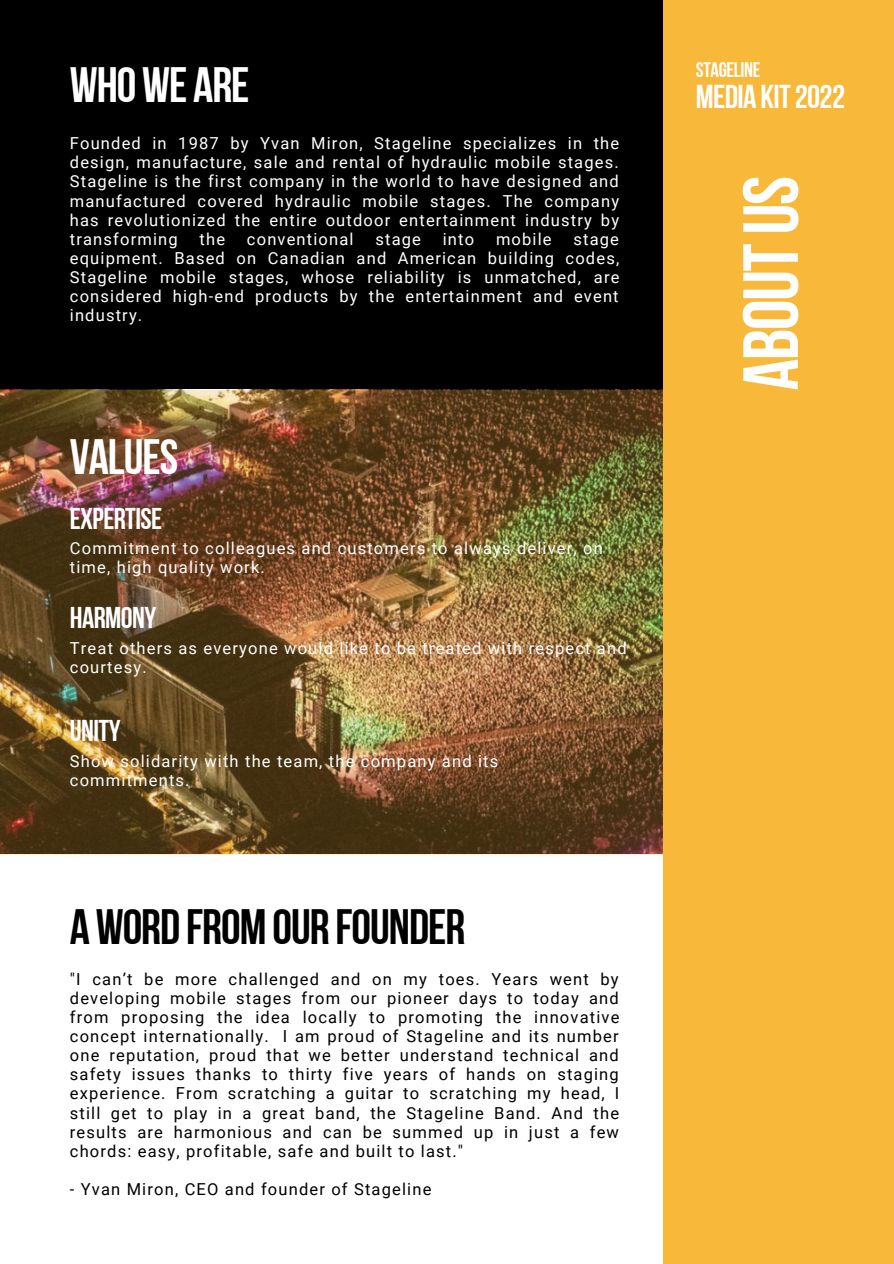
<style>
.page{position:relative;width:894px;height:1264px;background:#fff}
.page>*{position:absolute;margin:0;border:0;box-sizing:border-box;transform-origin:0 0}
.t1{font:77.85px "Bebas Neue Cyrillic";letter-spacing:-.02em;color:#fff}
.t2{font:49.5px "Bebas Neue Cyrillic";letter-spacing:-.02em;color:#000}
.t3{font:49.5px "Bebas Neue Cyrillic";letter-spacing:-.02em;color:#fff}
.t4{font:33px "Bebas Neue Cyrillic";letter-spacing:-.02em;color:#fff}
.t5{font:30px "Bebas Neue Cyrillic";letter-spacing:-.02em;color:#fff}
.t6{font:21px "Bebas Neue Cyrillic";letter-spacing:-.02em;color:#fff}
.t7{font:16.5px/19.2px "Roboto";letter-spacing:.07em;color:#fff}
.t8{font:16.5px/19.2px "Roboto";letter-spacing:.07em;color:#000;text-align:justify}
</style>
<div class="page">
<div style="left:0;top:0;width:893px;height:1263px;background:#000"></div>
<div style="left:0;top:854px;width:662px;height:409px;background:#fff"></div>
<div style="left:662px;top:0;width:231px;height:1263px;background:#f8b83a"></div>
<img style="left:0;top:390px;width:662px;height:464px">
<h2 class="t3" style="left:70px;top:57px;width:181px">WHO WE ARE</h2>
<p class="t6" style="left:695px;top:58px;width:66px">STAGELINE</p>
<h3 class="t4" style="left:695px;top:78px;width:150px">MEDIA KIT 2022</h3>
<p class="t7" style="left:70px;top:133px;width:550px;text-align:justify">Founded in 1987 by Yvan Miron, Stageline specializes in the design, manufacture, sale and rental of hydraulic mobile stages.<br>Stageline is the first company in the world to have designed and manufactured covered hydraulic mobile stages. The company has revolutionized the entire outdoor entertainment industry by transforming</p>
<p class="t7" style="left:199px;top:229px;width:27px">the</p>
<p class="t7" style="left:247px;top:229px;width:108px">conventional</p>
<p class="t7" style="left:375px;top:229px;width:47px">stage</p>
<p class="t7" style="left:442px;top:229px;width:33px">into</p>
<p class="t7" style="left:496px;top:229px;width:57px">mobile</p>
<p class="t7" style="left:70px;top:229px;width:551px;text-align:justify;text-indent:503px">stage equipment. Based on Canadian and American building codes, Stageline mobile stages, whose reliability is unmatched, are considered high-end products by the entertainment and event industry.</p>
<h2 class="t3" style="left:70px;top:429px;width:110px">VALUES</h2>
<h3 class="t5" style="left:70px;top:501px;width:94px">EXPERTISE</h3>
<p class="t7" style="left:70px;top:538px;width:534px">Commitment to colleagues and customers to always deliver, on time, high quality work.</p>
<h3 class="t5" style="left:70px;top:601px;width:88px">HARMONY</h3>
<p class="t7" style="left:70px;top:638px;width:558px">Treat others as everyone would like to be treated with respect and courtesy.</p>
<h3 class="t5" style="left:70px;top:714px;width:52px">UNITY</h3>
<p class="t7" style="left:70px;top:751px;width:430px">Show solidarity with the team, the company and its commitments.</p>
<h2 class="t2" style="left:70px;top:899px;width:397px">A WORD FROM OUR FOUNDER</h2>
<p class="t8" style="left:70px;top:968px;width:551px">″I can’t be more challenged and on my toes. Years went by developing mobile stages from our pioneer days to today and from proposing the idea locally to promoting the innovative concept internationally. I am proud of Stageline and its number one reputation, proud that we better understand technical and safety issues thanks to thirty five years of hands on staging experience. From scratching a guitar to scratching my head, I still get to play in a great band, the Stageline Band. And the results are harmonious and can be summed up in just a few chords: easy, profitable, safe and built to last.″</p>
<p class="t8" style="left:70px;top:1178px;width:363px">- Yvan Miron, CEO and founder of Stageline</p>
<h1 class="t1" style="left:727px;top:390px;width:216px;rotate:-90deg">ABOUT US</h1>
</div>
